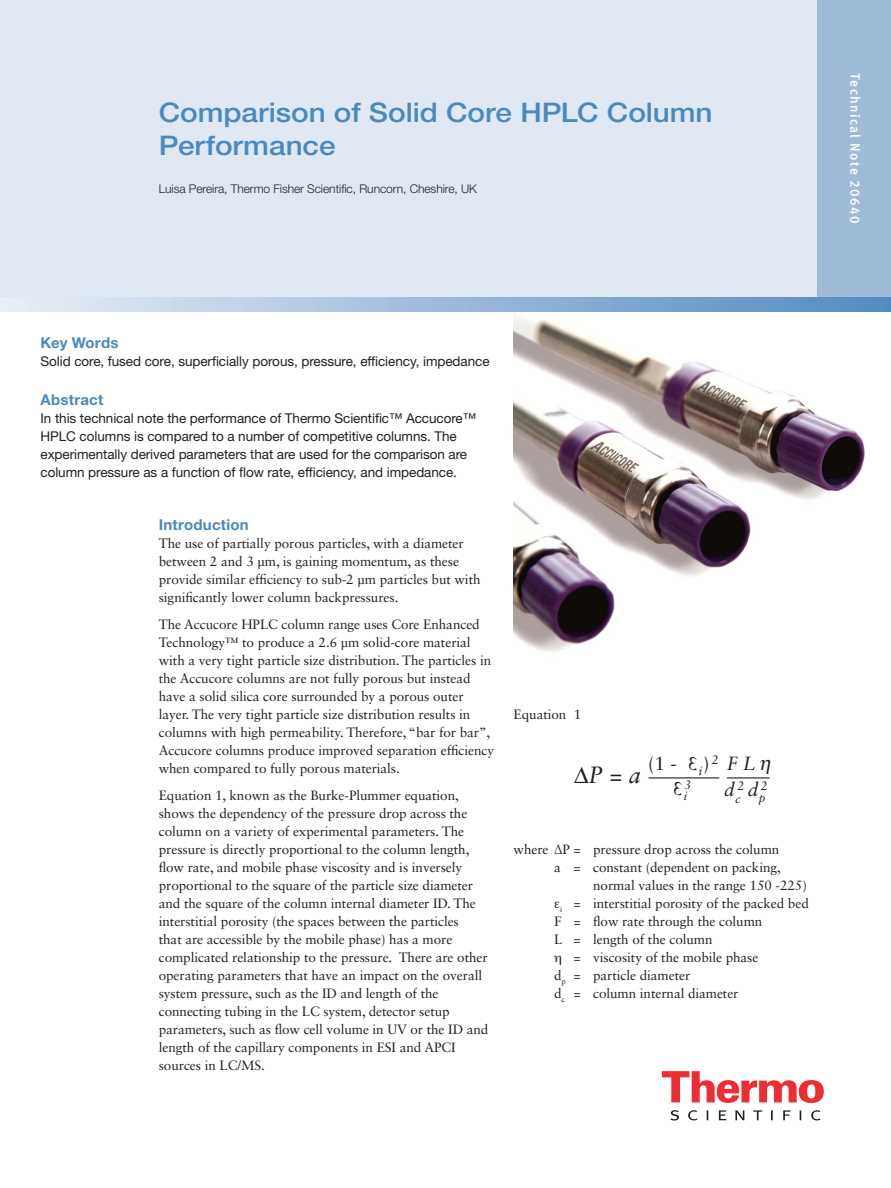
<style>
.page{position:relative;width:891px;height:1188px;background:#fff}
.page>*{position:absolute;margin:0;border:0;box-sizing:border-box;transform-origin:0 0}
.t1{font:500 27px/33px "Helvetica Neue LT Std";letter-spacing:-.005em;color:#4a89be;scale:1.1 1}
.t2{font:italic 23.55px "Sabon";color:#231f20}
.t3{font:italic 19.2px/26.2px "Sabon";color:#231f20;text-align:center}
.t4{font:19.2px "Sabon";color:#231f20}
.Headline_level_1{font:700 15px "Helvetica Neue LT Std";letter-spacing:.015em;color:#4a89be}
.Body_copy{font:13.5px/18px "Sabon LT Std";letter-spacing:-.005em;color:#231f20}
.Goal_Text{font:13.5px/18px "Helvetica Neue LT Std";letter-spacing:-.005em;color:#231f20}
.Keywords_Text{font:13.5px "Helvetica Neue LT Std";letter-spacing:-.005em;color:#231f20}
.Document_Type{font:13.5px "Meta Medium LF";letter-spacing:.1em;color:#fff}
.t5{font:italic 12.3px/10.9px "Sabon";color:#231f20}
.Author{font:300 12px "Helvetica Neue LT Std";letter-spacing:-.005em;color:#231f20}
.s1{font-style:normal}
.s2{font-size:19.2px}
</style>
<div class="page">
<div style="left:0;top:0;width:891px;height:303px;background:#dfe8f3"></div>
<div style="left:817px;top:0;width:74px;height:303px;background:#a0bada"></div>
<img style="left:514px;top:315px;width:351px;height:337px">
<svg style="left:662px;top:1071px;width:162px;height:32px"></svg>
<svg style="left:670px;top:1110px;width:151px;height:10px"></svg>
<svg style="left:0;top:297px;width:891px;height:15px;background:#9ebbda"></svg>
<hr style="left:649px;top:777px;width:70px;height:1px;background:#231f20">
<hr style="left:727px;top:777px;width:43px;height:1px;background:#231f20">
<p class="t1" style="left:159px;top:95px;width:505px">Comparison of Solid Core HPLC Column<br>Performance</p>
<p class="Author" style="left:159px;top:181px;width:320px">Luisa Pereira, Thermo Fisher Scientific, Runcorn, Cheshire, UK</p>
<p class="Document_Type" style="left:863px;top:73px;width:152px;rotate:90deg">Technical Note 20640</p>
<p class="Headline_level_1" style="left:40px;top:334px;width:80px">Key Words</p>
<p class="Keywords_Text" style="left:40px;top:353px;width:451px">Solid core, fused core, superficially porous, pressure, efficiency, impedance</p>
<p class="Headline_level_1" style="left:40px;top:391px;width:64px">Abstract</p>
<p class="Goal_Text" style="left:40px;top:409px;width:437px">In this technical note the performance of Thermo Scientific™ Accucore™ HPLC columns is compared to a number of competitive columns. The experimentally derived parameters that are used for the comparison are column pressure as a function of flow rate, efficiency, and impedance.</p>
<p class="Headline_level_1" style="left:159px;top:515px;width:92px">Introduction</p>
<p class="Body_copy" style="left:159px;top:534px;width:323px">The use of partially porous particles, with a diameter between 2 and 3 µm, is gaining momentum, as these provide similar efficiency to sub-2 µm particles but with significantly lower column backpressures.</p>
<p class="Body_copy" style="left:159px;top:615px;width:337px">The Accucore HPLC column range uses Core Enhanced Technology™ to produce a 2.6 μm solid-core material with a very tight particle size distribution. The particles in the Accucore columns are not fully porous but instead have a solid silica core surrounded by a porous outer layer. The very tight particle size distribution results in columns with high permeability. Therefore, “bar for bar”, Accucore columns produce improved separation efficiency when compared to fully porous materials.</p>
<p class="Body_copy" style="left:159px;top:786px;width:331px">Equation 1, known as the Burke-Plummer equation, shows the dependency of the pressure drop across the column on a variety of experimental parameters. The pressure is directly proportional to the column length, flow rate, and mobile phase viscosity and is inversely proportional to the square of the particle size diameter and the square of the column internal diameter ID. The interstitial porosity (the spaces between the particles<br>that are accessible by the mobile phase) has a more complicated relationship to the pressure. There are other operating parameters that have an impact on the overall system pressure, such as the ID and length of the connecting tubing in the LC system, detector setup parameters, such as flow cell volume in UV or the ID and length of the capillary components in ESI and APCI sources in LC/MS.</p>
<p class="Body_copy" style="left:514px;top:705px;width:69px">Equation 1</p>
<p class="t2" style="left:574px;top:762px;width:68px">∆P = a</p>
<p class="t4" style="left:648px;top:752px;width:30px">(1 -</p>
<p class="t3" style="left:703px;top:750px;width:54px"><span class="s1">)</span> <sup>2</sup> F L d<sup>2</sup></p>
<p class="t5" style="left:699px;top:765px;width:5px">i</p>
<p class="t5" style="left:684px;top:779px;width:9px">3 i</p>
<p class="t5" style="left:735px;top:786px;width:34px">c <span class="s2">d</span>2</p>
<p class="t5" style="left:759px;top:793px;width:8px">p</p>
<p class="Body_copy" style="left:514px;top:840px;width:267px">where ΔP = pressure drop across the column</p>
<p class="Body_copy" style="left:554px;top:858px;width:228px">a = constant (dependent on packing,</p>
<p class="Body_copy" style="left:593px;top:876px;width:215px">normal values in the range 150 -225)</p>
<p class="Body_copy" style="left:560px;top:894px;width:250px"><sub>i</sub> = interstitial porosity of the packed bed</p>
<p class="Body_copy" style="left:554px;top:912px;width:210px">F = flow rate through the column</p>
<p class="Body_copy" style="left:554px;top:930px;width:160px">L = length of the column</p>
<p class="Body_copy" style="left:574px;top:948px;width:186px">= viscosity of the mobile phase</p>
<p class="Body_copy" style="left:554px;top:966px;width:138px">d<sub>p</sub> = particle diameter</p>
<p class="Body_copy" style="left:554px;top:984px;width:186px">d<sub>c</sub> = column internal diameter</p>
</div>
